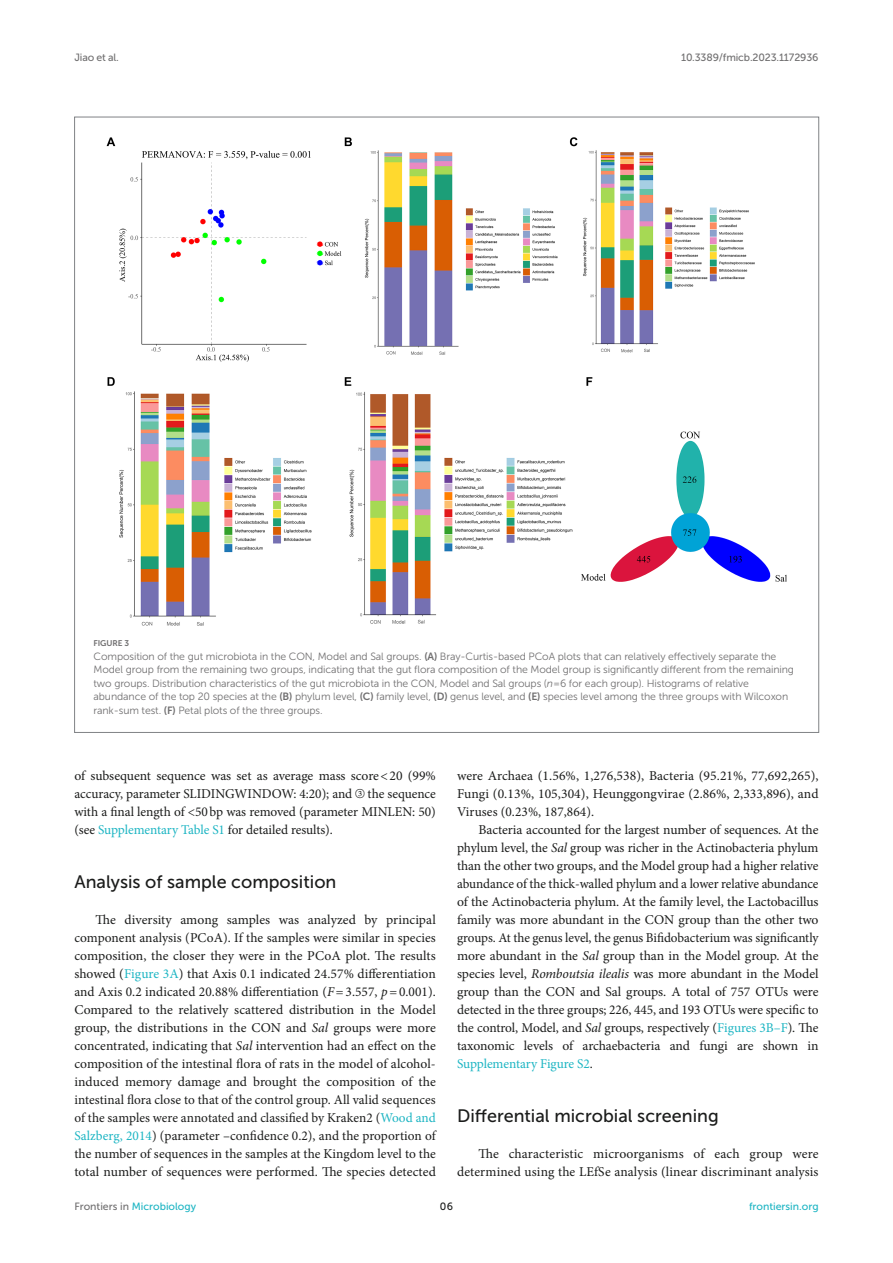
<style>
.page{position:relative;width:893px;height:1263px;background:#fff}
.page>*{position:absolute;margin:0;border:0;box-sizing:border-box;transform-origin:0 0}
.HEAD_2{font:18px "Museo Sans 500";color:#1b1c1b}
.TEXT_FLUSH{font:13.5px/18px "Minion Pro";letter-spacing:.005em;color:#1b1c1b;text-align:justify}
.TEXT{font:13.5px/18px "Minion Pro";letter-spacing:-.005em;color:#1b1c1b;text-align:justify}
.FIG_LEG{font:10.5px/13.5px "Museo Sans 300";letter-spacing:-.01em;color:#706f70}
.t1{font:10.5px "Museo Sans 500";color:#1db5c3}
.t2{font:10.5px "Museo Sans 500";letter-spacing:-.015em;color:#706f70}
.t3{font:10.5px "Museo Sans 500";color:#1b1c1b}
.FIG_HD{font:8.25px "Museo Sans 700";letter-spacing:-.01em;color:#706f70}
.s1{font-family:"Museo Sans 700"}
.s2{font-style:italic}
.s3{font-family:"STIX General"}
.s4{color:#1db5c3}
.s5{color:#706f70}
</style>
<div class="page">
<img style="left:106px;top:137px;width:681px;height:489px">
<p class="t2" style="left:74px;top:51px;width:46px">Jiao et al.</p>
<p class="t2" style="left:681px;top:51px;width:139px">10.3389/fmicb.2023.1172936</p>
<p class="FIG_HD" style="left:94px;top:638px;width:37px">FIGURE 3</p>
<p class="FIG_LEG" style="left:94px;top:649px;width:702px">Composition of the gut microbiota in the CON, Model and Sal groups. <span class="s1">(A)</span> Bray-Curtis-based PCoA plots that can relatively effectively separate the Model group from the remaining two groups, indicating that the gut flora composition of the Model group is significantly different from the remaining two groups. Distribution characteristics of the gut microbiota in the CON, Model and Sal groups (<span class="s2">n</span> = 6 for each group). Histograms of relative abundance of the top 20 species at the <span class="s1">(B)</span> phylum level, <span class="s1">(C)</span> family level, <span class="s1">(D)</span> genus level, and <span class="s1">(E)</span> species level among the three groups with Wilcoxon rank-sum test. <span class="s1">(F)</span> Petal plots of the three groups.</p>
<p class="TEXT_FLUSH" style="left:74px;top:767px;width:363px">of subsequent sequence was set as average mass score&lt;20 (99% accuracy, parameter SLIDINGWINDOW: 4:20); and <span class="s3">③</span> the sequence with a final length of &lt;50bp was removed (parameter MINLEN: 50) (see <span class="s4">Supplementary Table S1</span> for detailed results).</p>
<p class="HEAD_2" style="left:74px;top:872px;width:264px">Analysis of sample composition</p>
<p class="TEXT_FLUSH" style="left:74px;top:911px;width:363px;text-indent:21px">The diversity among samples was analyzed by principal component analysis (PCoA). If the samples were similar in species composition, the closer they were in the PCoA plot. The results showed (<span class="s4">Figure 3A</span>) that Axis 0.1 indicated 24.57% differentiation and Axis 0.2 indicated 20.88% differentiation (<span class="s2">F</span>=3.557, <span class="s2">p</span>=0.001).<br>Compared to the relatively scattered distribution in the Model group, the distributions in the CON and <span class="s2">Sal</span> groups were more concentrated, indicating that <span class="s2">Sal</span> intervention had an effect on the composition of the intestinal flora of rats in the model of alcohol&shy;induced memory damage and brought the composition of the intestinal flora close to that of the control group. All valid sequences of the samples were annotated and classified by Kraken2 (<span class="s4">Wood and Salzberg, 2014</span>) (parameter –confidence 0.2), and the proportion of the number of sequences in the samples at the Kingdom level to the total number of sequences were performed. The species detected</p>
<p class="TEXT_FLUSH" style="left:457px;top:767px;width:363px">were Archaea (1.56%, 1,276,538), Bacteria (95.21%, 77,692,265), Fungi (0.13%, 105,304), Heunggongvirae (2.86%, 2,333,896), and Viruses (0.23%, 187,864).</p>
<p class="TEXT" style="left:457px;top:821px;width:363px;text-indent:21px">Bacteria accounted for the largest number of sequences. At the phylum level, the <span class="s2">Sal</span> group was richer in the Actinobacteria phylum than the other two groups, and the Model group had a higher relative abundance of the thick-walled phylum and a lower relative abundance of the Actinobacteria phylum. At the family level, the Lactobacillus family was more abundant in the CON group than the other two groups. At the genus level, the genus Bifidobacterium was significantly more abundant in the <span class="s2">Sal</span> group than in the Model group. At the species level, <span class="s2">Romboutsia ilealis</span> was more abundant in the Model group than the CON and Sal groups. A total of 757 OTUs were detected in the three groups; 226, 445, and 193 OTUs were specific to the control, Model, and <span class="s2">Sal</span> groups, respectively (<span class="s4">Figures 3B–F</span>). The taxonomic levels of archaebacteria and fungi are shown in <span class="s4">Supplementary Figure S2</span>.</p>
<p class="HEAD_2" style="left:457px;top:1106px;width:263px">Differential microbial screening</p>
<p class="TEXT_FLUSH" style="left:457px;top:1145px;width:363px;text-align:right">The characteristic microorganisms of each group were determined using the LEfSe analysis (linear discriminant analysis</p>
<p class="t1" style="left:74px;top:1200px;width:123px"><span class="s5">Frontiers in</span> Microbiology</p>
<p class="t3" style="left:440px;top:1200px;width:15px">06</p>
<p class="t1" style="left:749px;top:1200px;width:71px">frontiersin.org</p>
</div>
